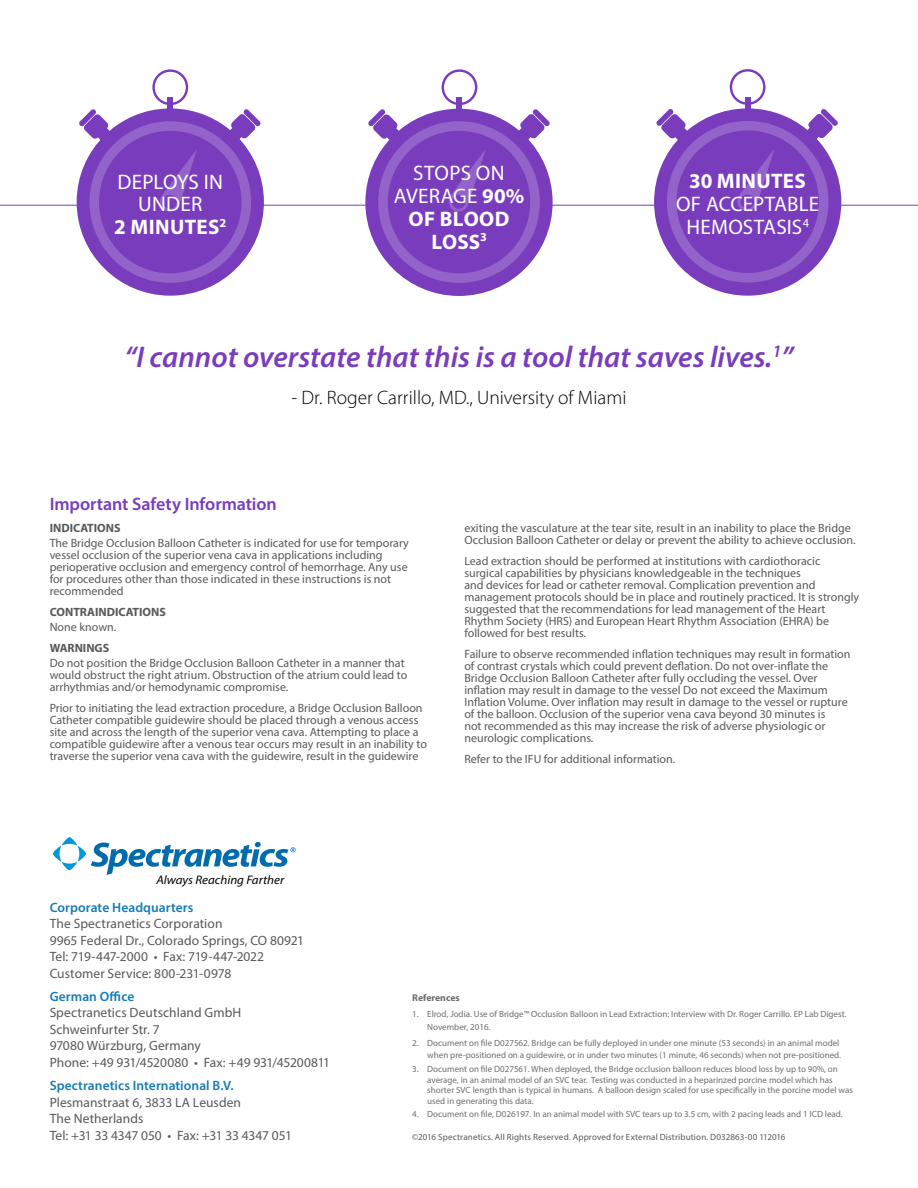
<style>
.page{position:relative;width:918px;height:1188px;background:#fff}
.page>*{position:absolute;margin:0;border:0;box-sizing:border-box;transform-origin:0 0}
.t1{font:italic 600 30px "Myriad Pro";color:#783cbd}
.Body_Copy{font:21px/22.8px "Myriad Pro";letter-spacing:.005em;color:#fff;text-align:center}
.t2{font:300 19.5px "Myriad Pro";color:#000}
.small_h2{font:600 18px "Myriad Pro";letter-spacing:-.005em;color:#783cbd}
.t3{font:13.5px/16.5px "Myriad Pro";letter-spacing:.005em;color:#58595b}
.t4{font:600 13.5px "Myriad Pro";letter-spacing:.005em;color:#157cb7}
.t5{font:13.5px "Myriad Pro";letter-spacing:-.015em;color:#58595b}
.t6{font:13.5px "Myriad Pro";letter-spacing:-.02em;color:#58595b}
.t7{font:italic 12.3px "Myriad Pro";color:#000;scale:1.05 1}
.warning_text{font:12px/12px "Myriad Pro";color:#58595b}
.small_h2-2{font:700 12px "Myriad Pro";color:#58595b}
.small_h2-3{font:700 9.75px "Myriad Pro";color:#6d6e71}
.t8{font:9px/10.5px "Myriad Pro";color:#6d6e71}
.t9{font:9px "Myriad Pro";letter-spacing:.015em;color:#58595b}
.s1{font-weight:700}
</style>
<div class="page">
<hr style="left:0;top:205px;width:918px;height:1px;background:#783cbd">
<div style="left:152px;top:69px;width:36px;height:36px;border:2px solid #783cbd;border-radius:50%"></div>
<div style="left:77px;top:108px;width:187px;height:188px;background:#783cbd;border-radius:50%"></div>
<svg style="left:79px;top:98px;width:182px;height:185px"></svg>
<div style="left:365px;top:109px;width:188px;height:187px;background:#783cbd;border-radius:50%"></div>
<div style="left:442px;top:69px;width:35px;height:36px;border:2px solid #783cbd;border-radius:50%"></div>
<svg style="left:368px;top:98px;width:182px;height:185px"></svg>
<div style="left:654px;top:108px;width:187px;height:188px;background:#783cbd;border-radius:50%"></div>
<div style="left:730px;top:69px;width:36px;height:36px;border:2px solid #783cbd;border-radius:50%"></div>
<svg style="left:656px;top:97px;width:182px;height:186px"></svg>
<svg style="left:53px;top:837px;width:243px;height:38px"></svg>
<p class="Body_Copy" style="left:114px;top:170px;width:113px">DEPLOYS IN<br>UNDER<br><span class="s1">2 MINUTES</span><sup>2</sup></p>
<p class="Body_Copy" style="left:394px;top:161px;width:132px">STOPS ON<br>AVERAGE <span class="s1">90%<br>OF BLOOD<br>LOSS</span><sup>3</sup></p>
<p class="Body_Copy" style="left:676px;top:170px;width:145px"><span class="s1">30 MINUTES<br></span>OF ACCEPTABLE<br>HEMOSTASIS<sup>4</sup></p>
<p class="t1" style="left:124px;top:338px;width:671px">“I cannot overstate that this is a tool that saves lives.<sup>1</sup>”</p>
<p class="t2" style="left:292px;top:387px;width:336px">- Dr. Roger Carrillo, MD., University of Miami</p>
<p class="small_h2" style="left:50px;top:493px;width:229px">Important Safety Information</p>
<p class="small_h2-2" style="left:50px;top:520px;width:72px">INDICATIONS</p>
<p class="warning_text" style="left:50px;top:537px;width:361px">The Bridge Occlusion Balloon Catheter is indicated for use for temporary vessel occlusion of the superior vena cava in applications including perioperative occlusion and emergency control of hemorrhage. Any use for procedures other than those indicated in these instructions is not recommended</p>
<p class="small_h2-2" style="left:50px;top:604px;width:118px">CONTRAINDICATIONS</p>
<p class="warning_text" style="left:50px;top:621px;width:68px">None known.</p>
<p class="small_h2-2" style="left:50px;top:640px;width:61px">WARNINGS</p>
<p class="warning_text" style="left:50px;top:657px;width:359px">Do not position the Bridge Occlusion Balloon Catheter in a manner that would obstruct the right atrium. Obstruction of the atrium could lead to arrhythmias and/or hemodynamic compromise.</p>
<p class="warning_text" style="left:50px;top:702px;width:379px">Prior to initiating the lead extraction procedure, a Bridge Occlusion Balloon Catheter compatible guidewire should be placed through a venous access site and across the length of the superior vena cava. Attempting to place a compatible guidewire after a venous tear occurs may result in an inability to traverse the superior vena cava with the guidewire, result in the guidewire</p>
<p class="warning_text" style="left:464px;top:522px;width:393px">exiting the vasculature at the tear site, result in an inability to place the Bridge<br>Occlusion Balloon Catheter or delay or prevent the ability to achieve occlusion.</p>
<p class="warning_text" style="left:464px;top:555px;width:396px">Lead extraction should be performed at institutions with cardiothoracic surgical capabilities by physicians knowledgeable in the techniques<br>and devices for lead or catheter removal. Complication prevention and management protocols should be in place and routinely practiced. It is strongly suggested that the recommendations for lead management of the Heart Rhythm Society (HRS) and European Heart Rhythm Association (EHRA) be followed for best results.</p>
<p class="warning_text" style="left:464px;top:648px;width:388px">Failure to observe recommended inflation techniques may result in formation of contrast crystals which could prevent deflation. Do not over-inflate the Bridge Occlusion Balloon Catheter after fully occluding the vessel. Over inflation may result in damage to the vessel Do not exceed the Maximum Inflation Volume. Over inflation may result in damage to the vessel or rupture of the balloon. Occlusion of the superior vena cava beyond 30 minutes is<br>not recommended as this may increase the risk of adverse physiologic or neurologic complications.</p>
<p class="warning_text" style="left:464px;top:753px;width:212px">Refer to the IFU for additional information.</p>
<p class="t7" style="left:156px;top:873px;width:123px">Always Reaching Farther</p>
<p class="t4" style="left:50px;top:899px;width:145px">Corporate Headquarters</p>
<p class="t3" style="left:50px;top:915px;width:174px">The Spectranetics Corporation</p>
<p class="t3" style="left:50px;top:932px;width:256px">9965 Federal Dr., Colorado Springs, CO 80921</p>
<p class="t3" style="left:50px;top:948px;width:216px">Tel: 719-447-2000 • Fax: 719-447-2022<br>Customer Service: 800-231-0978</p>
<p class="t4" style="left:50px;top:988px;width:86px">German Office</p>
<p class="t3" style="left:50px;top:1004px;width:193px">Spectranetics Deutschland GmbH</p>
<p class="t3" style="left:50px;top:1021px;width:112px">Schweinfurter Str. 7</p>
<p class="t3" style="left:50px;top:1037px;width:153px">97080 Würzburg, Germany</p>
<p class="t5" style="left:50px;top:1054px;width:282px">Phone: +49 931/4520080 • Fax: +49 931/45200811</p>
<p class="t4" style="left:50px;top:1077px;width:186px">Spectranetics International B.V.</p>
<p class="t3" style="left:50px;top:1094px;width:193px">Plesmanstraat 6, 3833 LA Leusden</p>
<p class="t3" style="left:50px;top:1110px;width:95px">The Netherlands</p>
<p class="t6" style="left:50px;top:1127px;width:244px">Tel: +31 33 4347 050 • Fax: +31 33 4347 051</p>
<p class="small_h2-3" style="left:412px;top:992px;width:49px">References</p>
<p class="t8" style="left:427px;top:1007px;width:421px;line-height:12.8px;text-indent:-15px">1. Elrod, Jodia. Use of Bridge™ Occlusion Balloon in Lead Extraction: Interview with Dr. Roger Carrillo. EP Lab Digest.<br>November, 2016.</p>
<p class="t8" style="left:412px;top:1036px;width:430px;line-height:12.8px;text-align:right">2. Document on file D027562. Bridge can be fully deployed in under one minute (53 seconds) in an animal model when pre-positioned on a guidewire, or in under two minutes (1 minute, 46 seconds) when not pre-positioned.</p>
<p class="t8" style="left:427px;top:1064px;width:427px;text-indent:-15px">3. Document on file D027561. When deployed, the Bridge occlusion balloon reduces blood loss by up to 90%, on average, in an animal model of an SVC tear. Testing was conducted in a heparinzed porcine model which has shorter SVC length than is typical in humans. A balloon design scaled for use specifically in the porcine model was used in generating this data.</p>
<p class="t8" style="left:412px;top:1109px;width:432px">4. Document on file, D026197. In an animal model with SVC tears up to 3.5 cm, with 2 pacing leads and 1 ICD lead.</p>
<p class="t9" style="left:412px;top:1131px;width:375px">©2016 Spectranetics. All Rights Reserved. Approved for External Distribution. D032863-00 112016</p>
</div>
